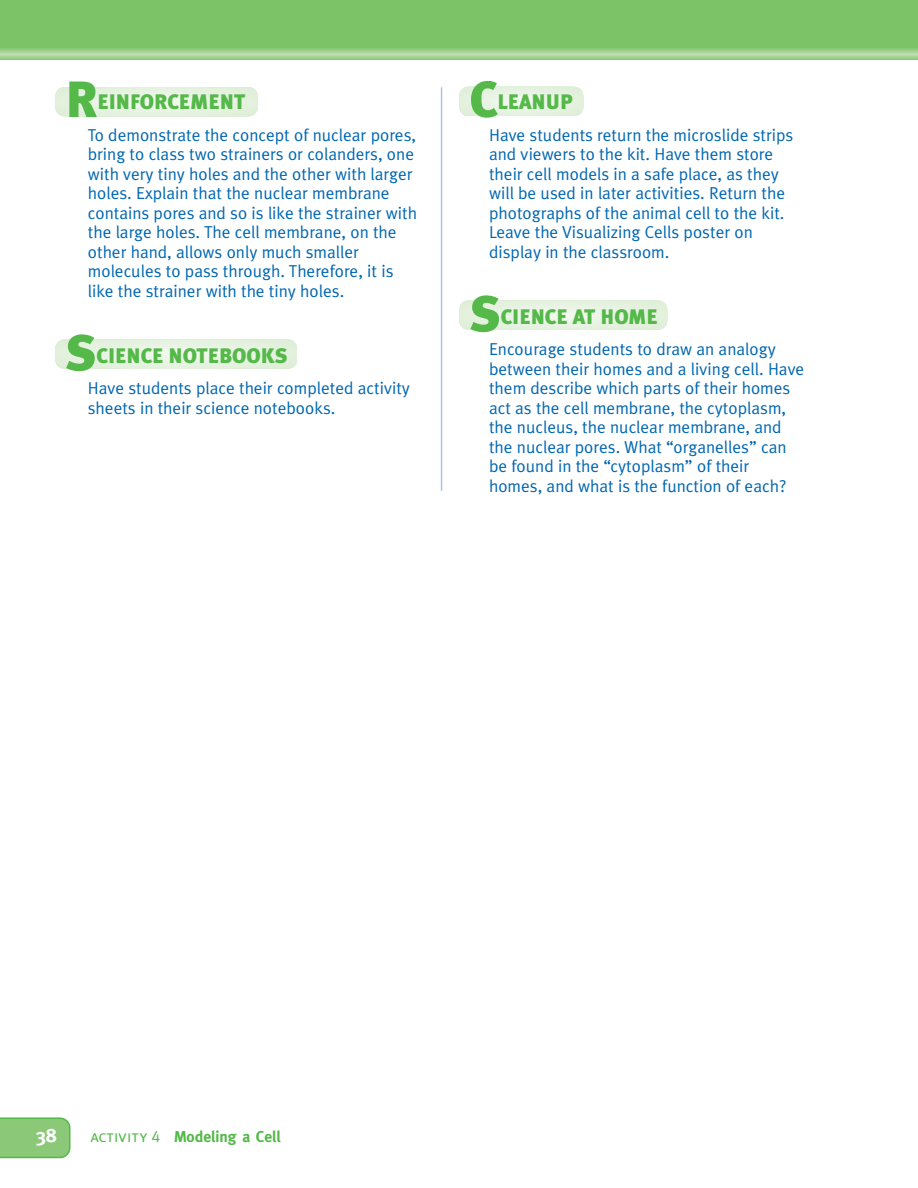
<style>
.page{position:relative;width:918px;height:1188px;background:#fff}
.page>*{position:absolute;margin:0;border:0;box-sizing:border-box;transform-origin:0 0}
.t1{font:900 51px "Meta Plus";color:#54b948}
.t2{font:900 21px "Meta Plus";color:#54b948}
.t3{font:700 19.5px "Meta";color:#fff}
.t4{font:17.25px/19.5px "Meta Plus Normal";color:#0067b1}
.t5{font:700 15.75px "Meta";color:#54b948}
.s1{font-family:"Meta Plus Normal Caps";font-weight:400;font-size:16.5px}
</style>
<div class="page">
<svg style="left:0;top:1117px;width:70px;height:41px;background:#89c977"></svg>
<div style="left:0;top:0;width:918px;height:58px;background:#7bc366"></div>
<div style="left:0;top:49px;width:918px;height:10px;background:#91cb80"></div>
<div style="left:0;top:50px;width:918px;height:8px;background:#9bcf8a"></div>
<div style="left:0;top:51px;width:918px;height:6px;background:#a4d394"></div>
<hr style="left:0;top:52px;width:918px;height:4px;background:#add79e">
<hr style="left:0;top:53px;width:918px;height:2px;background:#b8dca8">
<hr style="left:0;top:54px;width:918px;height:1px;background:#bcdeae">
<svg style="left:56px;top:87px;width:202px;height:29px;background:#e7f2e1"></svg>
<svg style="left:56px;top:340px;width:241px;height:29px;background:#e6f2e1"></svg>
<svg style="left:459px;top:301px;width:208px;height:29px;background:#e7f2e1"></svg>
<svg style="left:459px;top:87px;width:124px;height:29px;background:#e7f2e2"></svg>
<hr style="left:441px;top:88px;width:1px;height:402px;background:#adc0e2">
<h1 class="t1" style="left:65px;top:72px;width:34px">R</h1>
<p class="t2" style="left:98px;top:90px;width:149px">EINFORCEMENT</p>
<p class="t4" style="left:88px;top:128px;width:331px">To demonstrate the concept of nuclear pores, bring to class two strainers or colanders, one with very tiny holes and the other with larger holes. Explain that the nuclear membrane contains pores and so is like the strainer with the large holes. The cell membrane, on the other hand, allows only much smaller molecules to pass through. Therefore, it is like the strainer with the tiny holes.</p>
<h1 class="t1" style="left:65px;top:325px;width:33px">S</h1>
<p class="t2" style="left:97px;top:344px;width:192px">CIENCE NOTEBOOKS</p>
<p class="t4" style="left:88px;top:382px;width:324px">Have students place their completed activity sheets in their science notebooks.</p>
<h1 class="t1" style="left:470px;top:72px;width:29px">C</h1>
<p class="t2" style="left:497px;top:90px;width:76px">LEANUP</p>
<p class="t4" style="left:489px;top:128px;width:306px">Have students return the microslide strips and viewers to the kit. Have them store their cell models in a safe place, as they will be used in later activities. Return the photographs of the animal cell to the kit.<br>Leave the Visualizing Cells poster on display in the classroom.</p>
<h1 class="t1" style="left:470px;top:286px;width:33px">S</h1>
<p class="t2" style="left:501px;top:305px;width:159px">CIENCE AT HOME</p>
<p class="t4" style="left:489px;top:343px;width:317px">Encourage students to draw an analogy between their homes and a living cell. Have them describe which parts of their homes act as the cell membrane, the cytoplasm, the nucleus, the nuclear membrane, and the nuclear pores. What “organelles” can be found in the “cytoplasm” of their homes, and what is the function of each?</p>
<p class="t3" style="left:36px;top:1128px;width:22px">38</p>
<p class="t5" style="left:90px;top:1131px;width:192px"><span class="s1">activity 4</span> Modeling a Cell</p>
</div>
